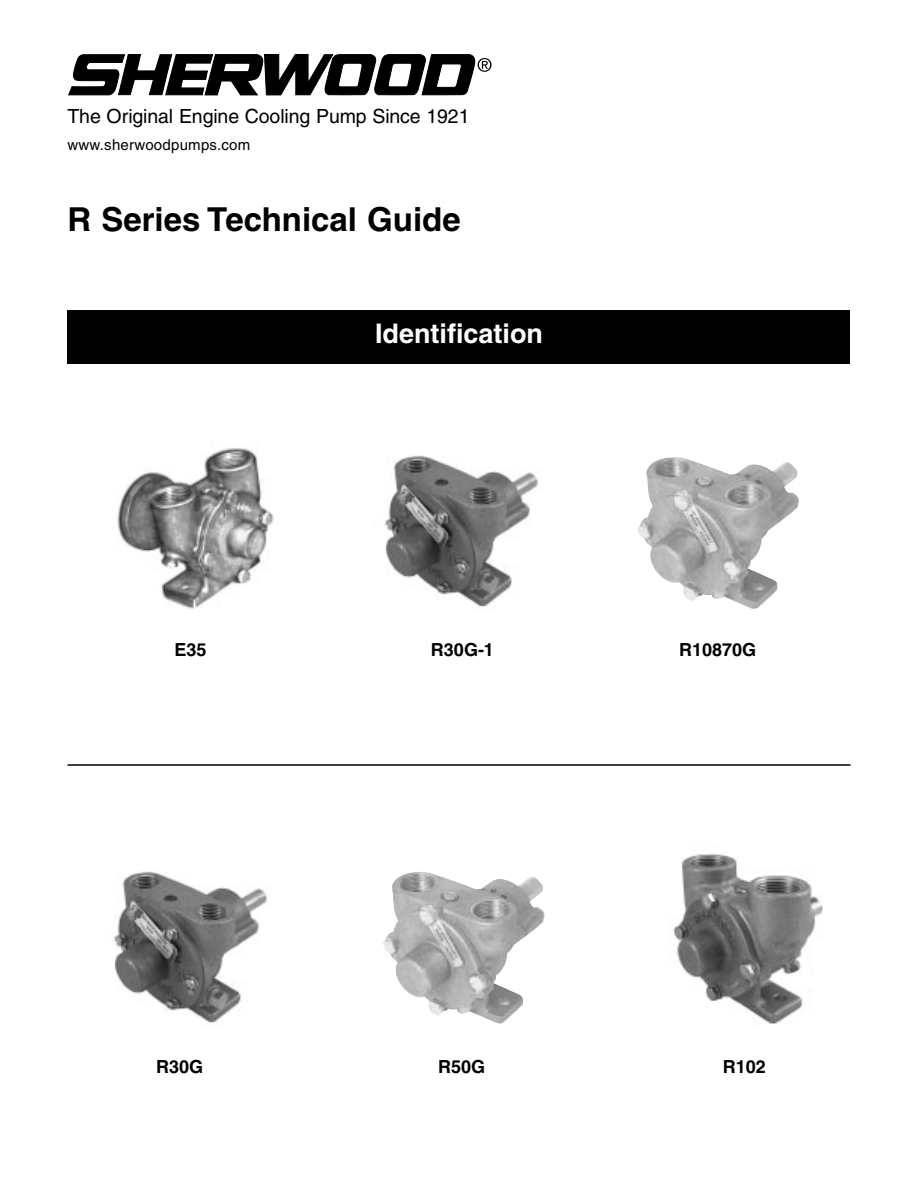
<style>
.page{position:relative;width:918px;height:1188px;background:#fff}
.page>*{position:absolute;margin:0;border:0;box-sizing:border-box;transform-origin:0 0}
.t1{font:700 33px "Helvetica";color:#000}
.t2{font:700 27px "Helvetica";color:#fff}
.t3{font:19.5px "Helvetica";letter-spacing:-.005em;color:#000}
.t4{font:700 18px "Helvetica";color:#000}
.t5{font:15px "Helvetica";letter-spacing:.015em;color:#000}
</style>
<div class="page">
<img style="left:384px;top:455px;width:155px;height:152px">
<img style="left:638px;top:457px;width:161px;height:152px">
<img style="left:383px;top:872px;width:162px;height:152px">
<img style="left:673px;top:854px;width:150px;height:170px">
<svg style="left:68px;top:54px;width:424px;height:42px"></svg>
<div style="left:68px;top:310px;width:782px;height:54px;background:#000"></div>
<hr style="left:68px;top:764px;width:782px;height:2px;background:#000">
<img style="left:113px;top:871px;width:155px;height:152px">
<img style="left:117px;top:448px;width:157px;height:161px">
<p class="t3" style="left:68px;top:109px;width:404px">The Original Engine Cooling Pump Since 1921</p>
<p class="t5" style="left:68px;top:139px;width:184px">www.sherwoodpumps.com</p>
<h1 class="t1" style="left:68px;top:207px;width:395px">R Series Technical Guide</h1>
<h2 class="t2" style="left:375px;top:324px;width:169px">Identification</h2>
<p class="t4" style="left:175px;top:644px;width:34px">E35</p>
<p class="t4" style="left:431px;top:644px;width:65px">R30G-1</p>
<p class="t4" style="left:679px;top:643px;width:79px">R10870G</p>
<p class="t4" style="left:156px;top:1060px;width:49px">R30G</p>
<p class="t4" style="left:438px;top:1060px;width:49px">R50G</p>
<p class="t4" style="left:723px;top:1060px;width:45px">R102</p>
</div>
